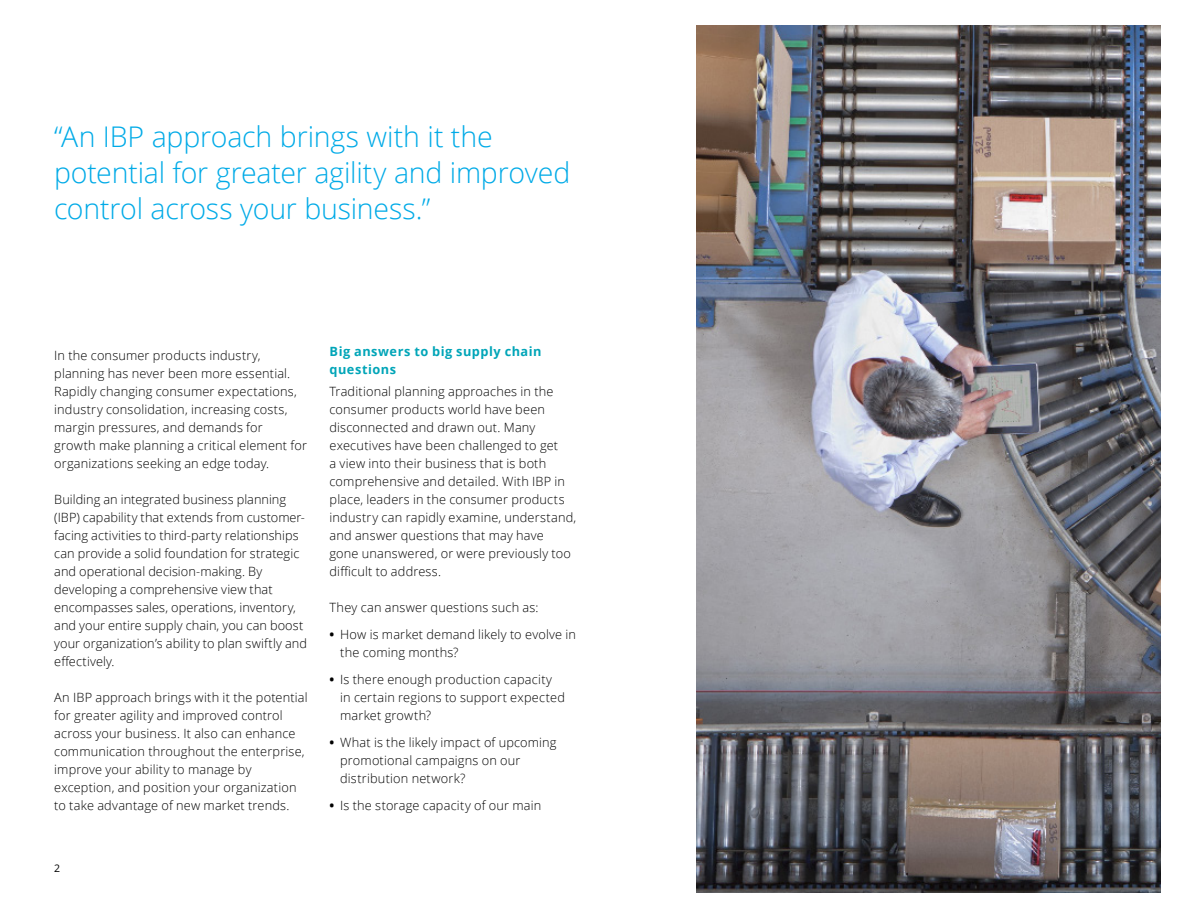
<style>
.page{position:relative;width:1188px;height:918px;background:#fff}
.page>*{position:absolute;margin:0;border:0;box-sizing:border-box;transform-origin:0 0}
.t1{font:300 28.5px/36px "Open Sans";letter-spacing:-.005em;color:#00aae7}
.t2{font:300 12.75px/18px "Open Sans";letter-spacing:.01em;color:#000}
.t3{font:700 12.75px/18px "Open Sans";letter-spacing:.04em;color:#00a5b8}
.t4{font:10.5px "Open Sans";color:#000}
.s1{font-weight:700}
</style>
<div class="page">
<img style="left:696px;top:25px;width:465px;height:867px">
<h1 class="t1" style="left:54px;top:118px;width:518px">“An IBP approach brings with it the potential for greater agility and improved control across your business.”</h1>
<p class="t2" style="left:54px;top:346px;width:254px">In the consumer products industry, planning has never been more essential.<br>Rapidly changing consumer expectations, industry consolidation, increasing costs, margin pressures, and demands for growth make planning a critical element for organizations seeking an edge today.</p>
<p class="t2" style="left:54px;top:490px;width:254px">Building an integrated business planning (IBP) capability that extends from customer&shy;facing activities to third-party relationships can provide a solid foundation for strategic and operational decision-making. By developing a comprehensive view that encompasses sales, operations, inventory, and your entire supply chain, you can boost your organization’s ability to plan swiftly and effectively.</p>
<p class="t2" style="left:54px;top:688px;width:255px">An IBP approach brings with it the potential for greater agility and improved control across your business. It also can enhance communication throughout the enterprise, improve your ability to manage by exception, and position your organization to take advantage of new market trends.</p>
<p class="t4" style="left:54px;top:861px;width:8px">2</p>
<p class="t3" style="left:330px;top:342px;width:213px">Big answers to big supply chain questions</p>
<p class="t2" style="left:330px;top:382px;width:248px">Traditional planning approaches in the consumer products world have been disconnected and drawn out. Many executives have been challenged to get<br>a view into their business that is both comprehensive and detailed. With IBP in place, leaders in the consumer products industry can rapidly examine, understand, and answer questions that may have<br>gone unanswered, or were previously too difficult to address.</p>
<p class="t2" style="left:330px;top:598px;width:211px">They can answer questions such as:</p>
<p class="t2" style="left:340px;top:625px;width:237px;text-indent:-11px"><span class="s1">•</span> How is market demand likely to evolve in the coming months?</p>
<p class="t2" style="left:340px;top:670px;width:226px;text-indent:-11px"><span class="s1">•</span> Is there enough production capacity in certain regions to support expected market growth?</p>
<p class="t2" style="left:340px;top:733px;width:218px;text-indent:-11px"><span class="s1">•</span> What is the likely impact of upcoming promotional campaigns on our distribution network?</p>
<p class="t2" style="left:330px;top:796px;width:213px"><span class="s1">•</span> Is the storage capacity of our main</p>
</div>
